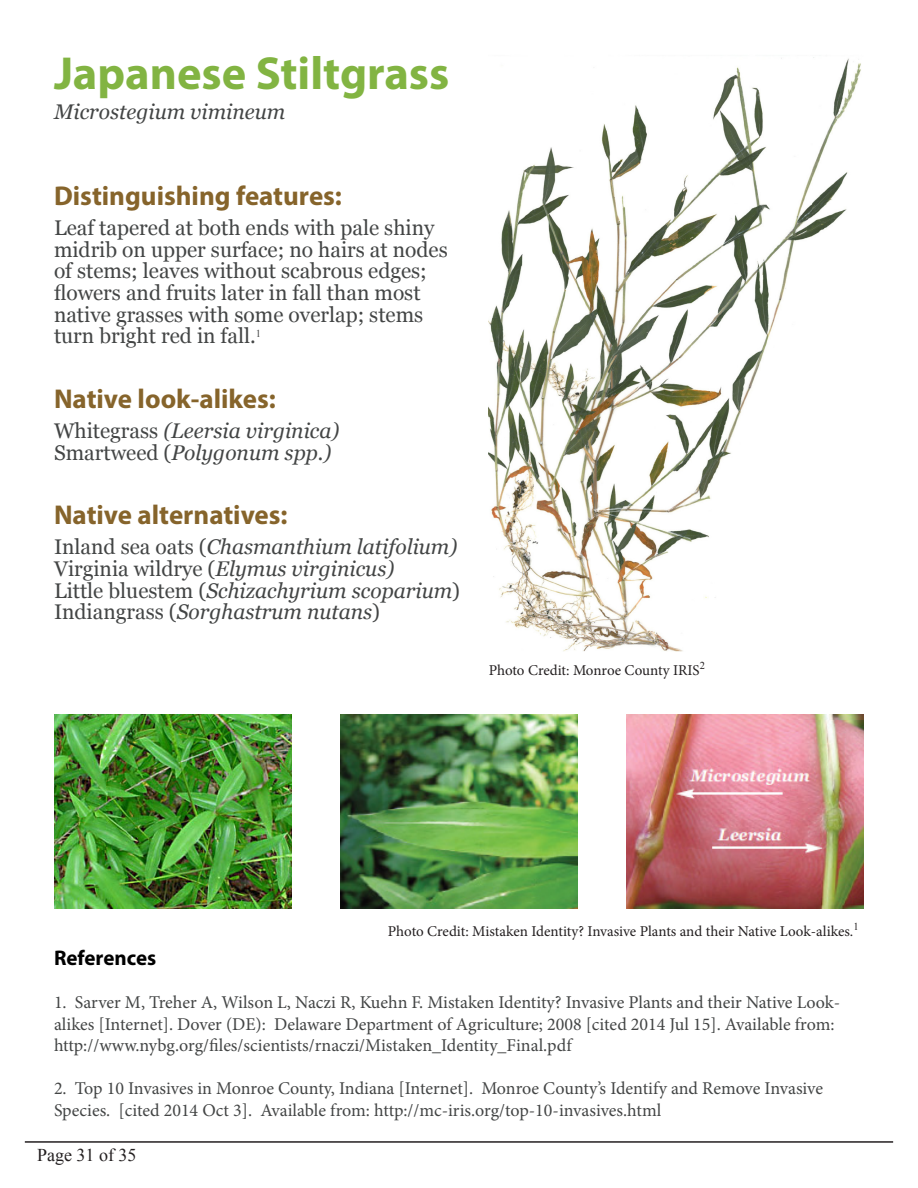
<style>
.page{position:relative;width:918px;height:1188px;background:#fff}
.page>*{position:absolute;margin:0;border:0;box-sizing:border-box;transform-origin:0 0}
.t1{font:700 46.5px "Myriad Pro";color:#82b442}
.t2{font:700 27.3px "Myriad Pro";color:#86642b}
.t3{font:italic 21.15px/21.6px "Georgia";color:#434545}
.t4{font:21.15px/21.6px "Georgia";color:#434545}
.t5{font:700 21.15px "Myriad Pro";color:#000}
.t6{font:18px/21.6px "Minion Pro";color:#434545}
.t7{font:18px "Times New Roman";color:#231f20}
.t8{font:15px "Minion Pro";letter-spacing:-.005em;color:#231f20}
.s1{font-style:normal}
</style>
<div class="page">
<hr style="left:25px;top:1141px;width:868px;height:2px;background:#231f20">
<img style="left:489px;top:57px;width:372px;height:595px">
<svg style="left:713px;top:150px;width:148px;height:502px"></svg>
<img style="left:340px;top:715px;width:238px;height:193px">
<img style="left:626px;top:715px;width:238px;height:193px">
<img style="left:54px;top:715px;width:238px;height:193px">
<p class="t1" style="left:54px;top:43px;width:397px">Japanese Stiltgrass</p>
<p class="t3" style="left:54px;top:101px;width:233px">Microstegium vimineum</p>
<p class="t2" style="left:54px;top:178px;width:290px">Distinguishing features:</p>
<p class="t4" style="left:54px;top:218px;width:395px">Leaf tapered at both ends with pale shiny midrib on upper surface; no hairs at nodes of stems; leaves without scabrous edges; flowers and fruits later in fall than most native grasses with some overlap; stems turn bright red in fall.<sup>1</sup></p>
<p class="t2" style="left:54px;top:381px;width:223px">Native look-alikes:</p>
<p class="t3" style="left:54px;top:420px;width:287px"><span class="s1">Whitegrass</span> (Leersia virginica)</p>
<p class="t3" style="left:54px;top:442px;width:279px"><span class="s1">Smartweed (</span>Polygonum spp.)</p>
<p class="t2" style="left:54px;top:497px;width:235px">Native alternatives:</p>
<p class="t3" style="left:54px;top:537px;width:405px"><span class="s1">Inland sea oats (</span>Chasmanthium latifolium)<br><span class="s1">Virginia wildrye (</span>Elymus virginicus)</p>
<p class="t3" style="left:54px;top:580px;width:408px"><span class="s1">Little bluestem (</span>Schizachyrium scoparium<span class="s1">)</span></p>
<p class="t3" style="left:54px;top:601px;width:328px"><span class="s1">Indiangrass (</span>Sorghastrum nutans<span class="s1">)</span></p>
<p class="t8" style="left:489px;top:661px;width:218px">Photo Credit: Monroe County IRIS<sup>2</sup></p>
<p class="t8" style="left:388px;top:921px;width:472px">Photo Credit: Mistaken Identity? Invasive Plants and their Native Look-alikes.<sup>1</sup></p>
<p class="t5" style="left:54px;top:944px;width:104px">References</p>
<p class="t6" style="left:54px;top:992px;width:788px">1. Sarver M, Treher A, Wilson L, Naczi R, Kuehn F. Mistaken Identity? Invasive Plants and their Native Look&shy;alikes [Internet]. Dover (DE): Delaware Department of Agriculture; 2008 [cited 2014 Jul 15]. Available from: http://www.nybg.org/files/scientists/rnaczi/Mistaken_Identity_Final.pdf</p>
<p class="t6" style="left:54px;top:1078px;width:771px">2. Top 10 Invasives in Monroe County, Indiana [Internet]. Monroe County’s Identify and Remove Invasive<br>Species. [cited 2014 Oct 3]. Available from: http://mc-iris.org/top-10-invasives.html</p>
<p class="t7" style="left:37px;top:1142px;width:101px">Page 31 of 35</p>
</div>
